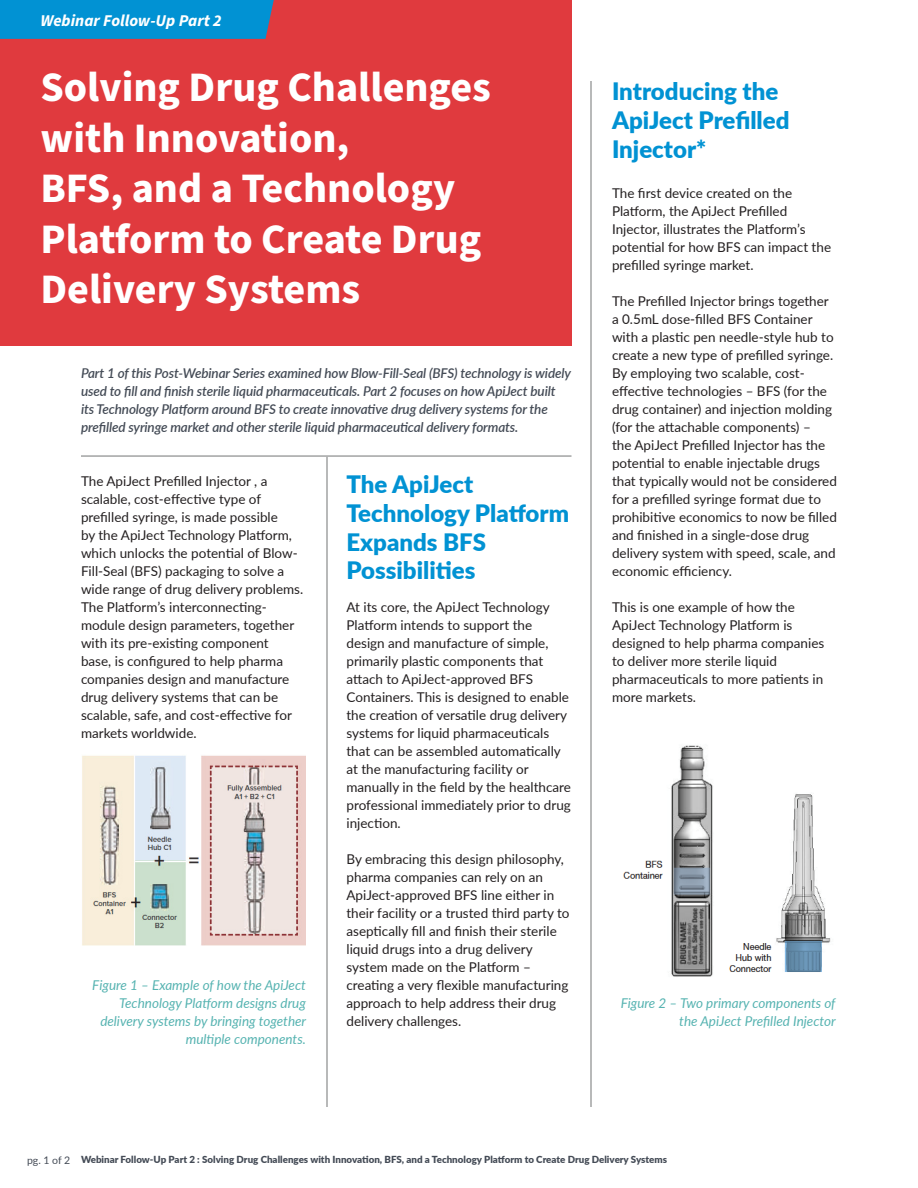
<style>
.page{position:relative;width:918px;height:1188px;background:#fff}
.page>*{position:absolute;margin:0;border:0;box-sizing:border-box;transform-origin:0 0}
.t1{font:700 42px/50.4px "Source Sans Pro";color:#fff}
.t2{font:900 24px/28.8px "Lato";color:#0192d3}
.t3{font:italic 700 16.5px "Source Sans Pro";color:#fff}
.t4{font:13.5px/18px "Lato";color:#231f20}
.t5{font:italic 600 13.5px/18px "Lato";letter-spacing:-.01em;color:#444b56}
.t6{font:italic 13.5px/18px "Lato";color:#56b3b1;text-align:right}
.t7{font:10.5px "Lato";color:#444b56}
.t8{font:900 9.75px "Lato";color:#444b56}
</style>
<div class="page">
<div style="left:0;top:0;width:572px;height:346px;background:#e03a3e"></div>
<div style="left:0;top:0;width:274px;height:39px;background:#0192d3"></div>
<hr style="left:326px;top:457px;width:2px;height:650px;background:#a2a3a3">
<hr style="left:590px;top:81px;width:2px;height:1026px;background:#a2a3a3">
<img style="left:82px;top:755px;width:224px;height:191px">
<img style="left:623px;top:745px;width:208px;height:232px">
<hr style="left:81px;top:455px;width:491px;height:2px;background:#a2a3a3">
<p class="t3" style="left:40px;top:9px;width:183px">Webinar Follow-Up Part 2</p>
<p class="t1" style="left:40px;top:63px;width:452px">Solving Drug Challenges with Innovation,</p>
<p class="t1" style="left:40px;top:164px;width:442px">BFS, and a Technology<br>Platform to Create Drug<br>Delivery Systems</p>
<p class="t5" style="left:81px;top:364px;width:492px">Part 1 of this Post-Webinar Series examined how Blow-Fill-Seal (BFS) technology is widely used to fill and finish sterile liquid pharmaceuticals. Part 2 focuses on how ApiJect built its Technology Platform around BFS to create innovative drug delivery systems for the prefilled syringe market and other sterile liquid pharmaceutical delivery formats.</p>
<p class="t4" style="left:81px;top:472px;width:224px">The ApiJect Prefilled Injector , a scalable, cost-effective type of prefilled syringe, is made possible<br>by the ApiJect Technology Platform, which unlocks the potential of Blow-Fill-Seal (BFS) packaging to solve a wide range of drug delivery problems.<br>The Platform’s interconnecting&shy;module design parameters, together with its pre-existing component<br>base, is configured to help pharma companies design and manufacture drug delivery systems that can be scalable, safe, and cost-effective for markets worldwide.</p>
<p class="t2" style="left:346px;top:469px;width:224px">The ApiJect<br>Technology Platform<br>Expands BFS<br>Possibilities</p>
<p class="t4" style="left:346px;top:598px;width:226px">At its core, the ApiJect Technology Platform intends to support the design and manufacture of simple, primarily plastic components that attach to ApiJect-approved BFS Containers. This is designed to enable the creation of versatile drug delivery systems for liquid pharmaceuticals that can be assembled automatically at the manufacturing facility or manually in the field by the healthcare professional immediately prior to drug injection.</p>
<p class="t4" style="left:346px;top:850px;width:225px">By embracing this design philosophy, pharma companies can rely on an ApiJect-approved BFS line either in their facility or a trusted third party to aseptically fill and finish their sterile liquid drugs into a drug delivery system made on the Platform – creating a very flexible manufacturing approach to help address their drug delivery challenges.</p>
<p class="t6" style="left:92px;top:976px;width:215px">Figure 1 – Example of how the ApiJect<br>Technology Platform designs drug delivery systems by bringing together multiple components.</p>
<p class="t2" style="left:612px;top:76px;width:179px">Introducing the<br>ApiJect Prefilled<br>Injector*</p>
<p class="t4" style="left:612px;top:184px;width:221px">The first device created on the Platform, the ApiJect Prefilled Injector, illustrates the Platform’s potential for how BFS can impact the prefilled syringe market.</p>
<p class="t4" style="left:612px;top:292px;width:227px">The Prefilled Injector brings together a 0.5mL dose-filled BFS Container with a plastic pen needle-style hub to create a new type of prefilled syringe.<br>By employing two scalable, cost&shy;effective technologies – BFS (for the drug container) and injection molding (for the attachable components) –<br>the ApiJect Prefilled Injector has the potential to enable injectable drugs that typically would not be considered for a prefilled syringe format due to prohibitive economics to now be filled and finished in a single-dose drug delivery system with speed, scale, and economic efficiency.</p>
<p class="t4" style="left:612px;top:598px;width:214px">This is one example of how the<br>ApiJect Technology Platform is designed to help pharma companies to deliver more sterile liquid pharmaceuticals to more patients in more markets.</p>
<p class="t6" style="left:621px;top:994px;width:217px">Figure 2 – Two primary components of the ApiJect Prefilled Injector</p>
<p class="t7" style="left:27px;top:1153px;width:45px">pg. 1 of 2</p>
<p class="t8" style="left:81px;top:1153px;width:588px">Webinar Follow-Up Part 2 : Solving Drug Challenges with Innovation, BFS, and a Technology Platform to Create Drug Delivery Systems</p>
</div>
